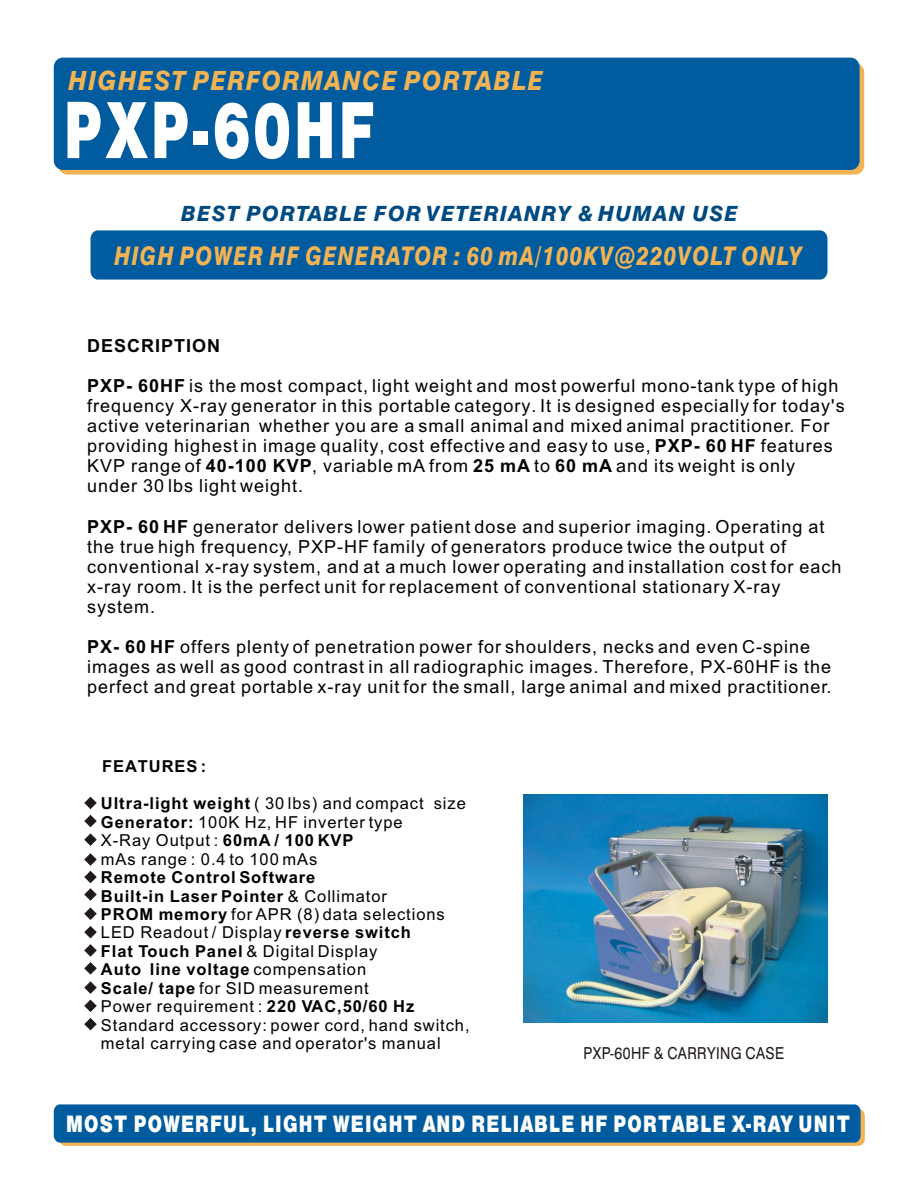
<style>
.page{position:relative;width:918px;height:1188px;background:#fff}
.page>*{position:absolute;margin:0;border:0;box-sizing:border-box;transform-origin:0 0}
.t1{font:71.55px "Swis 721 Blk 2 BT";letter-spacing:.075em;color:#fff;scale:.71 1}
.t2{font:italic 26.55px "Swis 721 Hv BT";letter-spacing:.06em;color:#f2b354;scale:.91 1}
.t3{font:italic 25.65px "Swis 721 Hv BT";letter-spacing:.06em;color:#f2b354;scale:.82 1}
.t4{font:21px "Swis 721 Blk 2 BT";letter-spacing:.07em;color:#fff;scale:.82 1}
.t5{font:italic 21px "Swis 721 Hv BT";letter-spacing:.06em;color:#004a82}
.t6{font:18px/20.1px "Arial";letter-spacing:.055em;color:#000}
.t7{font:700 18px "Arial";letter-spacing:.055em;color:#000}
.t8{font:16.5px/18.5px "Arial";letter-spacing:.055em;color:#000}
.t9{font:16.5px "Swis 721 BT";letter-spacing:.025em;color:#1f1a17;scale:.86 1}
.t10{font:700 16.5px "Arial";letter-spacing:.055em;color:#000}
.s1{font-weight:700}
</style>
<div class="page">
<div style="left:59px;top:1109px;width:806px;height:37px;background:#f2b354;border-radius:7px"></div>
<div style="left:54px;top:1104px;width:807px;height:39px;background:#005c9e"></div>
<div style="left:58px;top:63px;width:806px;height:112px;background:#f2b354;border-radius:9px"></div>
<div style="left:54px;top:58px;width:806px;height:112px;background:#005c9e;border-radius:9px"></div>
<div style="left:91px;top:230px;width:736px;height:50px;background:#005c9e"></div>
<svg style="left:84px;top:797px;width:13px;height:12px"></svg>
<svg style="left:84px;top:815px;width:13px;height:12px"></svg>
<svg style="left:84px;top:834px;width:13px;height:12px"></svg>
<svg style="left:84px;top:854px;width:13px;height:29px"></svg>
<svg style="left:84px;top:889px;width:13px;height:12px"></svg>
<svg style="left:84px;top:908px;width:13px;height:12px"></svg>
<svg style="left:84px;top:926px;width:13px;height:12px"></svg>
<svg style="left:84px;top:944px;width:13px;height:12px"></svg>
<svg style="left:84px;top:962px;width:13px;height:12px"></svg>
<svg style="left:84px;top:982px;width:13px;height:12px"></svg>
<svg style="left:84px;top:1000px;width:13px;height:12px"></svg>
<svg style="left:84px;top:1018px;width:13px;height:12px"></svg>
<img style="left:523px;top:795px;width:305px;height:228px">
<h2 class="t2" style="left:69px;top:70px;width:523px">HIGHEST PERFORMANCE PORTABLE</h2>
<h1 class="t1" style="left:64px;top:104px;width:438px">PXP-60HF</h1>
<p class="t5" style="left:181px;top:205px;width:558px">BEST PORTABLE FOR VETERIANRY &amp; HUMAN USE</p>
<h3 class="t3" style="left:115px;top:246px;width:840px">HIGH POWER HF GENERATOR : 60 mA/100KV@220VOLT ONLY</h3>
<p class="t7" style="left:87px;top:338px;width:134px">DESCRIPTION</p>
<p class="t6" style="left:87px;top:377px;width:759px"><span class="s1">PXP- 60HF</span> is the most compact, light weight and most powerful mono-tank type of high frequency X-ray generator in this portable category. It is designed especially for today's active veterinarian whether you are a small animal and mixed animal practitioner. For providing highest in image quality, cost effective and easy to use, <span class="s1">PXP- 60 HF</span> features KVP range of <span class="s1">40-100 KVP</span>, variable mA from <span class="s1">25 mA</span> to <span class="s1">60 mA</span> and its weight is only under 30 lbs light weight.</p>
<p class="t6" style="left:87px;top:518px;width:756px"><span class="s1">PXP- 60 HF</span> generator delivers lower patient dose and superior imaging. Operating at the true high frequency, PXP-HF family of generators produce twice the output of conventional x-ray system, and at a much lower operating and installation cost for each x-ray room. It is the perfect unit for replacement of conventional stationary X-ray system.</p>
<p class="t6" style="left:87px;top:638px;width:746px"><span class="s1">PX- 60 HF</span> offers plenty of penetration power for shoulders, necks and even C-spine images as well as good contrast in all radiographic images. Therefore, PX-60HF is the perfect and great portable x-ray unit for the small, large animal and mixed practitioner.</p>
<p class="t10" style="left:102px;top:760px;width:106px">FEATURES :</p>
<p class="t8" style="left:101px;top:796px;width:366px"><span class="s1">Ultra-light weight</span> ( 30 lbs) and compact size <span class="s1">Generator:</span> 100K Hz, HF inverter type<br>X-Ray Output : <span class="s1">60mA / 100 KVP<br></span>mAs range : 0.4 to 100 mAs</p>
<p class="t8" style="left:101px;top:870px;width:370px"><span class="s1">Remote Control Software<br>Built-in Laser Pointer</span> &amp; Collimator<br><span class="s1">PROM memory</span> for APR (8) data selections LED Readout / Display <span class="s1">reverse switch<br>Flat Touch Panel</span> &amp; Digital Display<br><span class="s1">Auto line voltage</span> compensation<br><span class="s1">Scale/ tape</span> for SID measurement<br>Power requirement : <span class="s1">220 VAC,50/60 Hz </span>Standard accessory: power cord, hand switch, metal carrying case and operator's manual</p>
<p class="t9" style="left:583px;top:1046px;width:235px">PXP-60HF &amp; CARRYING CASE</p>
<p class="t4" style="left:66px;top:1116px;width:957px">MOST POWERFUL, LIGHT WEIGHT AND RELIABLE HF PORTABLE X-RAY UNIT</p>
</div>
